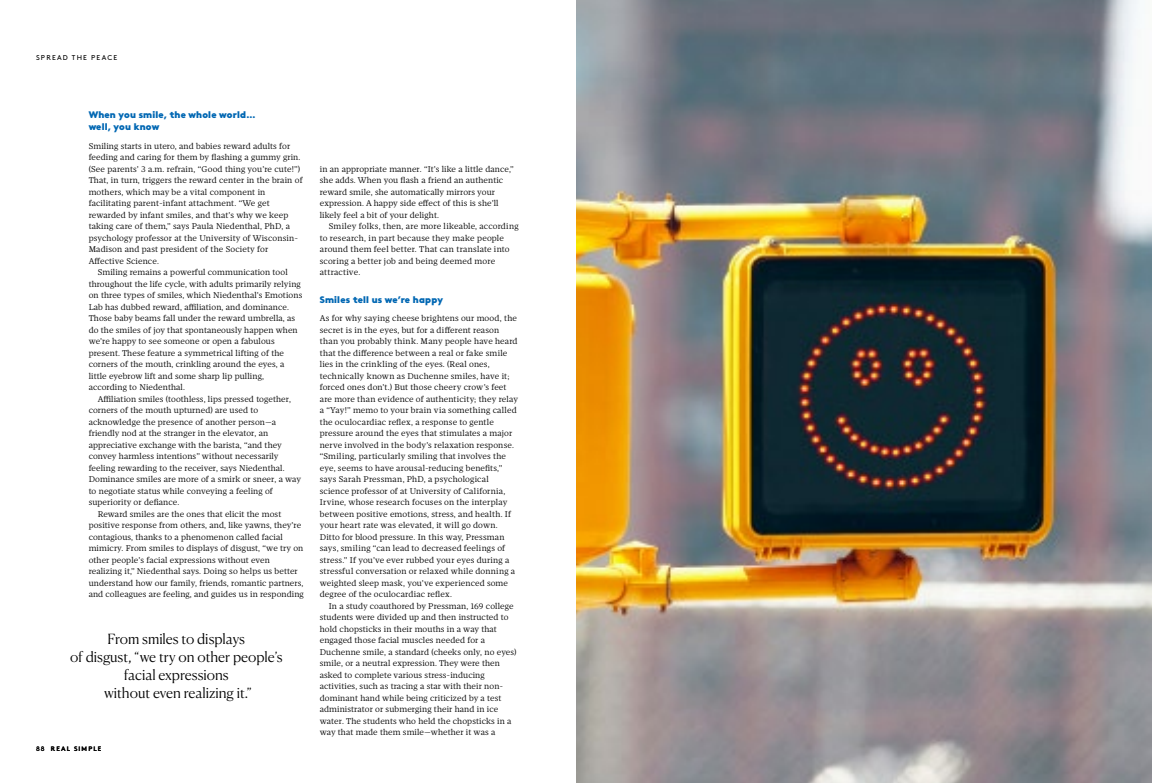
<style>
.page{position:relative;width:1152px;height:783px;background:#fff}
.page>*{position:absolute;margin:0;border:0;box-sizing:border-box;transform-origin:0 0}
.t1{font:300 14px/18px "Canela Deck";letter-spacing:-.005em;color:#000;text-align:center}
.t2{font:900 9.5px/11.5px "Brown Pro";letter-spacing:.02em;color:#0067b3}
.t3{font:300 8.5px/11.5px "Mafra";letter-spacing:.015em;color:#000}
.t4{font:7px "Brown Pro";letter-spacing:.17em;color:#000}
.t5{font:700 6.5px "Brown Pro";letter-spacing:.17em;color:#000}
.s1{font-weight:400}
</style>
<div class="page">
<img style="left:576px;top:0;width:576px;height:783px">
<p class="t4" style="left:36px;top:52px;width:83px">SPREAD THE PEACE</p>
<p class="t2" style="left:89px;top:108px;width:169px">When you smile, the whole world… well, you know</p>
<p class="t3" style="left:89px;top:140px;width:203px">Smiling starts in utero, and babies reward adults for</p>
<p class="t3" style="left:89px;top:151px;width:213px">feeding and caring for them by flashing a gummy grin.</p>
<p class="t3" style="left:89px;top:163px;width:213px">(See parents’ 3 a.m. refrain, “Good thing you’re cute!”)</p>
<p class="t3" style="left:89px;top:174px;width:216px">That, in turn, triggers the reward center in the brain of</p>
<p class="t3" style="left:89px;top:186px;width:178px">mothers, which may be a vital component in</p>
<p class="t3" style="left:89px;top:197px;width:183px">facilitating parent-infant attachment. “We get</p>
<p class="t3" style="left:89px;top:209px;width:201px">rewarded by infant smiles, and that’s why we keep</p>
<p class="t3" style="left:89px;top:220px;width:203px">taking care of them,” says Paula Niedenthal, PhD, a</p>
<p class="t3" style="left:89px;top:232px;width:211px">psychology professor at the University of Wisconsin-</p>
<p class="t3" style="left:89px;top:243px;width:181px">Madison and past president of the Society for</p>
<p class="t3" style="left:89px;top:255px;width:72px">Affective Science.</p>
<p class="t3" style="left:98px;top:266px;width:192px">Smiling remains a powerful communication tool</p>
<p class="t3" style="left:89px;top:278px;width:214px">throughout the life cycle, with adults primarily relying</p>
<p class="t3" style="left:89px;top:289px;width:215px">on three types of smiles, which Niedenthal’s Emotions</p>
<p class="t3" style="left:89px;top:301px;width:202px">Lab has dubbed reward, affiliation, and dominance.</p>
<p class="t3" style="left:89px;top:312px;width:208px">Those baby beams fall under the reward umbrella, as</p>
<p class="t3" style="left:89px;top:324px;width:211px">do the smiles of joy that spontaneously happen when</p>
<p class="t3" style="left:89px;top:335px;width:188px">we’re happy to see someone or open a fabulous</p>
<p class="t3" style="left:89px;top:347px;width:197px">present. These feature a symmetrical lifting of the</p>
<p class="t3" style="left:89px;top:358px;width:197px">corners of the mouth, crinkling around the eyes, a</p>
<p class="t3" style="left:89px;top:370px;width:177px">little eyebrow lift and some sharp lip pulling,</p>
<p class="t3" style="left:89px;top:381px;width:98px">according to Niedenthal.</p>
<p class="t3" style="left:98px;top:393px;width:195px">Affiliation smiles (toothless, lips pressed together,</p>
<p class="t3" style="left:89px;top:404px;width:171px">corners of the mouth upturned) are used to</p>
<p class="t3" style="left:89px;top:416px;width:189px">acknowledge the presence of another person—a</p>
<p class="t3" style="left:89px;top:427px;width:181px">friendly nod at the stranger in the elevator, an</p>
<p class="t3" style="left:89px;top:439px;width:195px">appreciative exchange with the barista, “and they</p>
<p class="t3" style="left:89px;top:450px;width:192px">convey harmless intentions” without necessarily</p>
<p class="t3" style="left:89px;top:462px;width:197px">feeling rewarding to the receiver, says Niedenthal.</p>
<p class="t3" style="left:89px;top:473px;width:214px">Dominance smiles are more of a smirk or sneer, a way</p>
<p class="t3" style="left:89px;top:485px;width:186px">to negotiate status while conveying a feeling of</p>
<p class="t3" style="left:89px;top:496px;width:92px">superiority or defiance.</p>
<p class="t3" style="left:98px;top:508px;width:185px">Reward smiles are the ones that elicit the most</p>
<p class="t3" style="left:89px;top:519px;width:214px">positive response from others, and, like yawns, they’re</p>
<p class="t3" style="left:89px;top:531px;width:196px">contagious, thanks to a phenomenon called facial</p>
<p class="t3" style="left:89px;top:542px;width:216px">mimicry. From smiles to displays of disgust, “we try on</p>
<p class="t3" style="left:89px;top:554px;width:183px">other people’s facial expressions without even</p>
<p class="t3" style="left:89px;top:565px;width:211px">realizing it,” Niedenthal says. Doing so helps us better</p>
<p class="t3" style="left:89px;top:577px;width:216px">understand how our family, friends, romantic partners,</p>
<p class="t3" style="left:89px;top:588px;width:217px">and colleagues are feeling, and guides us in responding</p>
<h1 class="t1" style="left:70px;top:629px;width:214px">From smiles to displays<br>of disgust, “we try on other people’s facial expressions<br>without even realizing it.”</h1>
<p class="t5" style="left:36px;top:743px;width:67px"><span class="s1">88</span> REAL SIMPLE</p>
<p class="t3" style="left:320px;top:163px;width:196px">in an appropriate manner. “It’s like a little dance,” she adds. When you flash a friend an authentic reward smile, she automatically mirrors your expression. A happy side effect of this is she’ll likely feel a bit of your delight.</p>
<p class="t3" style="left:320px;top:220px;width:200px;text-indent:9px">Smiley folks, then, are more likeable, according to research, in part because they make people around them feel better. That can translate into scoring a better job and being deemed more attractive.</p>
<p class="t2" style="left:320px;top:292px;width:125px">Smiles tell us we’re happy</p>
<p class="t3" style="left:320px;top:312px;width:200px">As for why saying cheese brightens our mood, the secret is in the eyes, but for a different reason than you probably think. Many people have heard that the difference between a real or fake smile lies in the crinkling of the eyes. (Real ones, technically known as Duchenne smiles, have it; forced ones don’t.) But those cheery crow’s feet are more than evidence of authenticity; they relay a “Yay!” memo to your brain via something called the oculocardiac reflex, a response to gentle pressure around the eyes that stimulates a major nerve involved in the body’s relaxation response. “Smiling, particularly smiling that involves the eye, seems to have arousal-reducing benefits,” says Sarah Pressman, PhD, a psychological science professor of at University of California, Irvine, whose research focuses on the interplay between positive emotions, stress, and health. If your heart rate was elevated, it will go down.<br>Ditto for blood pressure. In this way, Pressman says, smiling “can lead to decreased feelings of stress.” If you’ve ever rubbed your eyes during a stressful conversation or relaxed while donning a weighted sleep mask, you’ve experienced some degree of the oculocardiac reflex.</p>
<p class="t3" style="left:320px;top:600px;width:198px;text-indent:9px">In a study coauthored by Pressman, 169 college students were divided up and then instructed to hold chopsticks in their mouths in a way that engaged those facial muscles needed for a Duchenne smile, a standard (cheeks only, no eyes) smile, or a neutral expression. They were then asked to complete various stress-inducing activities, such as tracing a star with their non&shy;dominant hand while being criticized by a test administrator or submerging their hand in ice water. The students who held the chopsticks in a way that made them smile—whether it was a</p>
</div>
